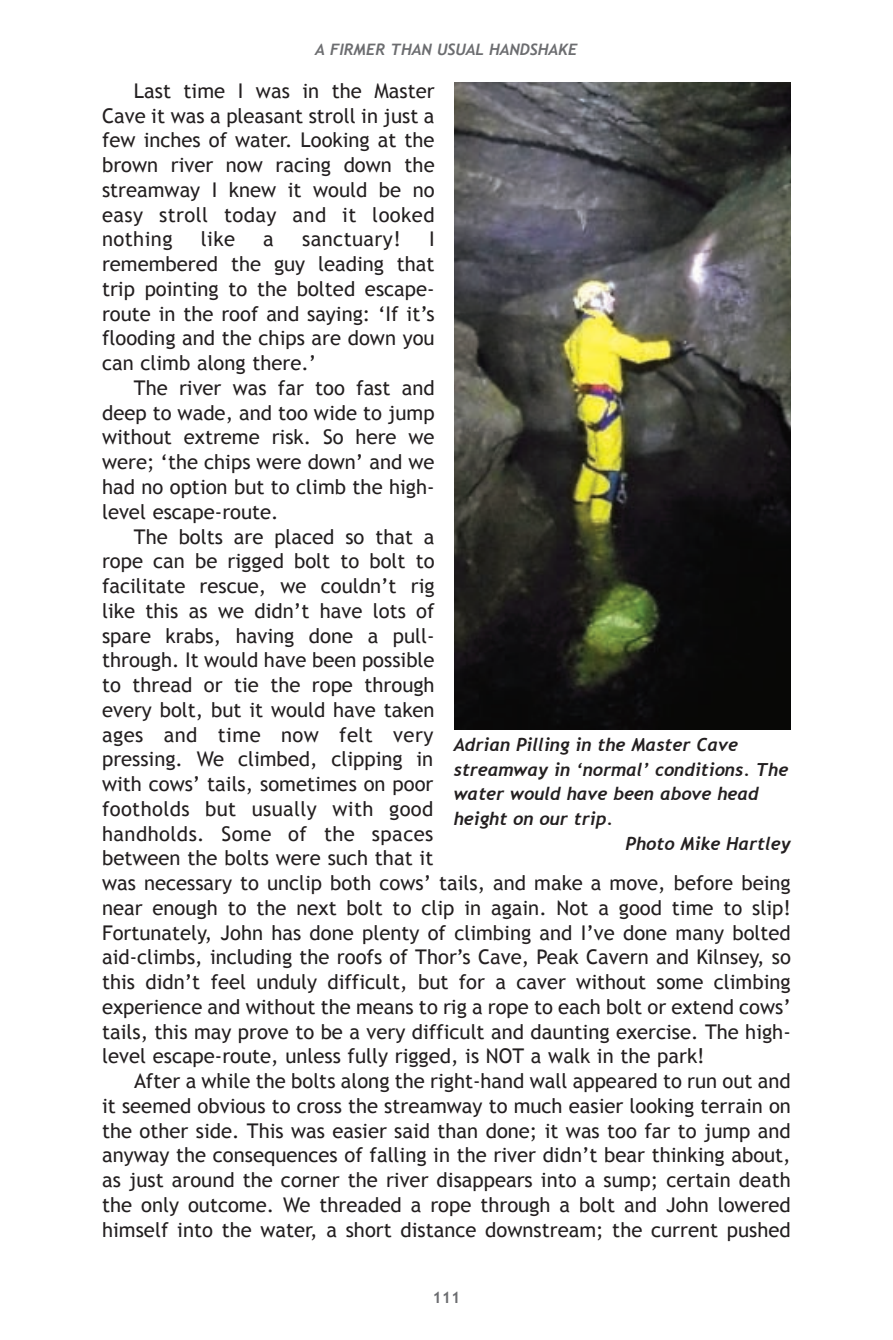
<style>
.page{position:relative;width:893px;height:1340px;background:#fff}
.page>*{position:absolute;margin:0;border:0;box-sizing:border-box;transform-origin:0 0}
.t1{font:20.25px/24.8px "Trebuchet MS";color:#231f20;text-align:justify}
.t2{font:20.25px "Trebuchet MS";letter-spacing:.02em;color:#231f20}
.t3{font:italic 700 18px "Trebuchet";color:#231f20}
.t4{font:italic 700 15.75px "Trebuchet";color:#6c6d70}
.t5{font:700 15.75px "Trebuchet MS";color:#6c6d70}
</style>
<div class="page">
<img style="left:455px;top:83px;width:336px;height:646px">
<p class="t4" style="left:315px;top:41px;width:264px">A FIRMER THAN USUAL HANDSHAKE</p>
<p class="t1" style="left:102px;top:78px;width:334px;text-indent:32px">Last time I was in the Master Cave it was a pleasant stroll in just a few inches of water. Looking at the brown river now racing down the streamway I knew it would be no easy stroll today and it looked nothing</p>
<p class="t1" style="left:201px;top:227px;width:36px">like</p>
<p class="t1" style="left:263px;top:227px;width:12px">a</p>
<p class="t2" style="left:302px;top:227px;width:100px">sanctuary!</p>
<p class="t1" style="left:102px;top:227px;width:334px;text-indent:327px">I remembered the guy leading that trip pointing to the bolted escape&shy;route in the roof and saying: ‘If it’s flooding and the chips are down you can climb along there.’</p>
<p class="t1" style="left:102px;top:375px;width:334px;text-indent:32px">The river was far too fast and deep to wade, and too wide to jump without extreme risk. So here we were; ‘the chips were down’ and we had no option but to climb the high&shy;level escape-route.</p>
<p class="t1" style="left:102px;top:524px;width:690px;text-align:left;text-indent:32px">The bolts are placed so that a<br>rope can be rigged bolt to bolt to<br>facilitate rescue, we couldn’t rig<br>like this as we didn’t have lots of<br>spare krabs, having done a pull-<br>through. It would have been possible<br>to thread or tie the rope through<br>every bolt, but it would have taken<br>ages and time now felt very<br>pressing. We climbed, clipping in<br>with cows’ tails, sometimes on poor<br>footholds but usually with good<br>handholds. Some of the spaces<br>between the bolts were such that it<br>was necessary to unclip both cows’ tails, and make a move, before being near enough to the next bolt to clip in again. Not a good time to slip!<br>Fortunately, John has done plenty of climbing and I’ve done many bolted aid-climbs, including the roofs of Thor’s Cave, Peak Cavern and Kilnsey, so this didn’t feel unduly difficult, but for a caver without some climbing experience and without the means to rig a rope to each bolt or extend cows’ tails, this may prove to be a very difficult and daunting exercise. The high&shy;level escape-route, unless fully rigged, is NOT a walk in the park!</p>
<p class="t1" style="left:102px;top:1068px;width:690px;text-indent:32px">After a while the bolts along the right-hand wall appeared to run out and it seemed obvious to cross the streamway to much easier looking terrain on the other side. This was easier said than done; it was too far to jump and anyway the consequences of falling in the river didn’t bear thinking about, as just around the corner the river disappears into a sump; certain death the only outcome. We threaded a rope through a bolt and John lowered himself into the water, a short distance downstream; the current pushed</p>
<p class="t3" style="left:454px;top:734px;width:286px">Adrian Pilling in the Master Cave</p>
<p class="t3" style="left:454px;top:758px;width:336px">streamway in ‘normal’ conditions. The</p>
<p class="t3" style="left:454px;top:783px;width:307px">water would have been above head</p>
<p class="t3" style="left:454px;top:808px;width:161px">height on our trip.</p>
<p class="t3" style="left:626px;top:833px;width:167px">Photo Mike Hartley</p>
<p class="t5" style="left:433px;top:1287px;width:29px">111</p>
</div>
